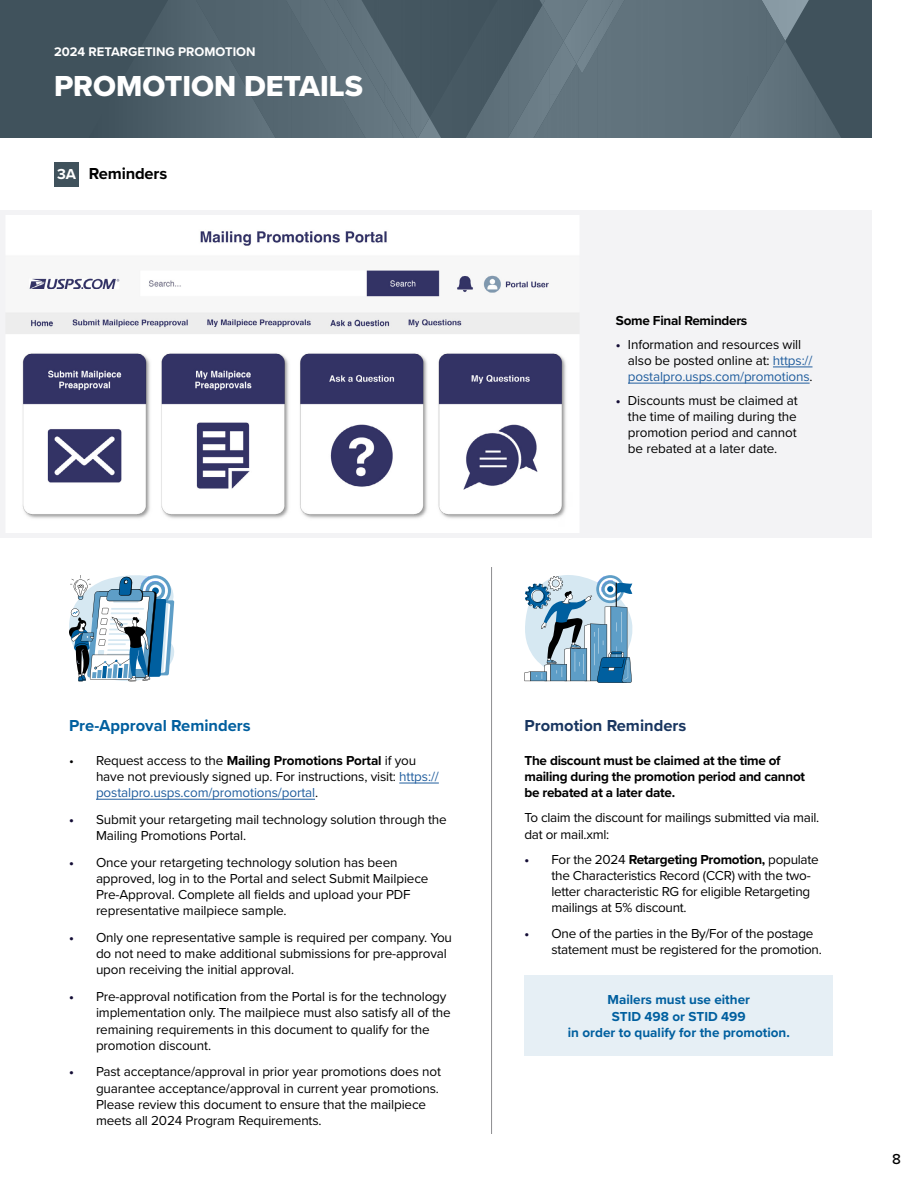
<style>
.page{position:relative;width:918px;height:1188px;background:#fff}
.page>*{position:absolute;margin:0;border:0;box-sizing:border-box;transform-origin:0 0}
.t1{font:30px "Proxima Nova Extrabld";color:#fff}
.t2{font:700 16.5px "Proxima Nova";color:#005f9f}
.t3{font:700 16.5px "Proxima Nova";color:#193660}
.t4{font:700 16.5px "Proxima Nova";letter-spacing:-.01em;color:#000}
.t5{font:500 15px "Proxima Nova";color:#000}
.t6{font:13.5px/16.2px "Proxima Nova";letter-spacing:-.01em;color:#000}
.t7{font:700 13.5px/16.2px "Proxima Nova";letter-spacing:-.02em;color:#000}
.t8{font:700 13.5px/16.2px "Proxima Nova";color:#005f9f;text-align:center}
.t9{font:700 12.9px "Proxima Nova";color:#fff}
.s1{font-size:15px;color:#fff}
.s2{font-weight:700;color:#140d36}
.s3{color:#215e9e}
.s4{font-weight:700}
</style>
<div class="page">
<div style="left:0;top:0;width:872px;height:138px;background:#40525c"></div>
<img style="left:778px;top:41px;width:19px;height:97px">
<img style="left:759px;top:74px;width:19px;height:64px">
<img style="left:797px;top:62px;width:18px;height:76px">
<img style="left:748px;top:106px;width:11px;height:32px">
<img style="left:815px;top:93px;width:19px;height:45px">
<svg style="left:834px;top:126px;width:7px;height:12px"></svg>
<img style="left:767px;top:0;width:42px;height:38px">
<img style="left:550px;top:81px;width:10px;height:11px">
<img style="left:531px;top:81px;width:19px;height:57px">
<img style="left:512px;top:106px;width:19px;height:32px">
<div style="left:616px;top:0;width:132px;height:138px;background:#5f717b"></div>
<img style="left:748px;top:0;width:19px;height:106px">
<img style="left:598px;top:74px;width:18px;height:64px">
<img style="left:766px;top:8px;width:19px;height:66px">
<img style="left:579px;top:74px;width:19px;height:64px">
<img style="left:560px;top:64px;width:19px;height:74px">
<img style="left:541px;top:92px;width:19px;height:46px">
<svg style="left:534px;top:125px;width:7px;height:13px"></svg>
<img style="left:564px;top:41px;width:12px;height:23px">
<img style="left:576px;top:0;width:49px;height:74px">
<img style="left:527px;top:41px;width:37px;height:40px">
<img style="left:509px;top:53px;width:18px;height:84px">
<img style="left:490px;top:70px;width:19px;height:68px">
<img style="left:472px;top:103px;width:18px;height:35px">
<img style="left:527px;top:81px;width:14px;height:25px">
<img style="left:515px;top:7px;width:27px;height:46px">
<img style="left:486px;top:70px;width:19px;height:33px">
<img style="left:467px;top:103px;width:19px;height:33px">
<img style="left:505px;top:53px;width:10px;height:17px">
<img style="left:411px;top:101px;width:7px;height:37px">
<img style="left:411px;top:86px;width:8px;height:15px">
<img style="left:418px;top:100px;width:23px;height:38px">
<div style="left:542px;top:0;width:46px;height:41px;background:#697b85"></div>
<svg style="left:540px;top:0;width:5px;height:5px"></svg>
<svg style="left:156px;top:0;width:117px;height:138px"></svg>
<img style="left:255px;top:0;width:18px;height:134px">
<div style="left:273px;top:0;width:18px;height:138px;background:#556771"></div>
<div style="left:291px;top:26px;width:19px;height:112px;background:#566872"></div>
<img style="left:310px;top:58px;width:18px;height:80px">
<img style="left:223px;top:48px;width:32px;height:38px">
<img style="left:328px;top:89px;width:18px;height:49px">
<img style="left:245px;top:85px;width:10px;height:18px">
<img style="left:346px;top:121px;width:9px;height:17px">
<img style="left:318px;top:58px;width:1px;height:30px">
<img style="left:355px;top:121px;width:1px;height:17px">
<img style="left:286px;top:0;width:14px;height:26px">
<img style="left:300px;top:0;width:19px;height:58px">
<img style="left:319px;top:0;width:18px;height:89px">
<img style="left:337px;top:47px;width:19px;height:74px">
<img style="left:356px;top:76px;width:18px;height:62px">
<img style="left:374px;top:104px;width:18px;height:34px">
<img style="left:392px;top:133px;width:9px;height:5px">
<img style="left:335px;top:0;width:16px;height:47px">
<img style="left:324px;top:0;width:11px;height:18px">
<img style="left:351px;top:28px;width:17px;height:48px">
<img style="left:368px;top:61px;width:16px;height:43px">
<img style="left:384px;top:94px;width:17px;height:39px">
<img style="left:401px;top:110px;width:16px;height:28px">
<img style="left:353px;top:0;width:19px;height:61px">
<img style="left:337px;top:0;width:16px;height:28px">
<img style="left:372px;top:18px;width:19px;height:76px">
<img style="left:391px;top:51px;width:20px;height:76px">
<div style="left:54px;top:162px;width:24px;height:24px;background:#40525c"></div>
<div style="left:0;top:210px;width:872px;height:328px;background:#f3f3f5"></div>
<hr style="left:773px;top:367px;width:40px;height:1px;background:#215e9e">
<hr style="left:628px;top:383px;width:182px;height:1px;background:#215e9e">
<hr style="left:491px;top:567px;width:1px;height:567px;background:#8e8e91">
<svg style="left:524px;top:575px;width:109px;height:108px"></svg>
<img style="left:7px;top:215px;width:571px;height:317px">
<div style="left:525px;top:975px;width:308px;height:81px;background:#e6eff5"></div>
<hr style="left:399px;top:783px;width:40px;height:1px;background:#215e9e">
<hr style="left:96px;top:799px;width:219px;height:1px;background:#215e9e">
<svg style="left:69px;top:575px;width:106px;height:107px"></svg>
<p class="t9" style="left:54px;top:42px;width:203px">2024 RETARGETING PROMOTION</p>
<h1 class="t1" style="left:54px;top:63px;width:311px">PROMOTION DETAILS</h1>
<p class="t4" style="left:57px;top:161px;width:112px"><span class="s1">3A</span> Reminders</p>
<p class="t7" style="left:616px;top:312px;width:133px">Some Final Reminders</p>
<p class="t6" style="left:628px;top:335px;width:186px;text-indent:-12px"><span class="s2">•</span> Information and resources will also be posted online at: <span class="s3">https:// postalpro.usps.com/promotions</span>.</p>
<p class="t6" style="left:628px;top:392px;width:171px;text-align:justify;text-indent:-12px"><span class="s2">•</span> Discounts must be claimed at the time of mailing during the promotion period and cannot be rebated at a later date.</p>
<p class="t2" style="left:69px;top:713px;width:183px">Pre-Approval Reminders</p>
<p class="t6" style="left:96px;top:752px;width:344px;text-indent:-27px">• Request access to the <span class="s4">Mailing Promotions Portal</span> if you have not previously signed up. For instructions, visit: <span class="s3">https:// postalpro.usps.com/promotions/portal</span>.</p>
<p class="t6" style="left:96px;top:811px;width:352px;text-indent:-27px"><span class="s2">•</span> Submit your retargeting mail technology solution through the<br>Mailing Promotions Portal.</p>
<p class="t6" style="left:96px;top:854px;width:334px;text-indent:-27px"><span class="s2">•</span> Once your retargeting technology solution has been approved, log in to the Portal and select Submit Mailpiece Pre-Approval. Complete all fields and upload your PDF representative mailpiece sample.</p>
<p class="t6" style="left:96px;top:929px;width:358px;text-indent:-27px"><span class="s2">•</span> Only one representative sample is required per company. You do not need to make additional submissions for pre-approval upon receiving the initial approval.</p>
<p class="t6" style="left:96px;top:988px;width:356px;text-indent:-27px"><span class="s2">•</span> Pre-approval notification from the Portal is for the technology implementation only. The mailpiece must also satisfy all of the remaining requirements in this document to qualify for the promotion discount.</p>
<p class="t6" style="left:96px;top:1063px;width:347px;text-indent:-27px"><span class="s2">•</span> Past acceptance/approval in prior year promotions does not guarantee acceptance/approval in current year promotions.<br>Please review this document to ensure that the mailpiece meets all 2024 Program Requirements.</p>
<p class="t3" style="left:524px;top:713px;width:163px">Promotion Reminders</p>
<p class="t7" style="left:524px;top:752px;width:282px">The discount must be claimed at the time of mailing during the promotion period and cannot be rebated at a later date.</p>
<p class="t6" style="left:524px;top:809px;width:296px">To claim the discount for mailings submitted via mail. dat or mail.xml:</p>
<p class="t6" style="left:551px;top:851px;width:269px;text-indent:-27px"><span class="s2">•</span> For the 2024 <span class="s4">Retargeting Promotion,</span> populate the Characteristics Record (CCR) with the two&shy;letter characteristic RG for eligible Retargeting mailings at 5% discount.</p>
<p class="t6" style="left:551px;top:924px;width:272px;text-indent:-27px"><span class="s2">•</span> One of the parties in the By/For of the postage statement must be registered for the promotion.</p>
<p class="t8" style="left:568px;top:991px;width:223px">Mailers must use either<br>STID 498 or STID 499<br>in order to qualify for the promotion.</p>
<p class="t5" style="left:892px;top:1148px;width:10px">8</p>
</div>
